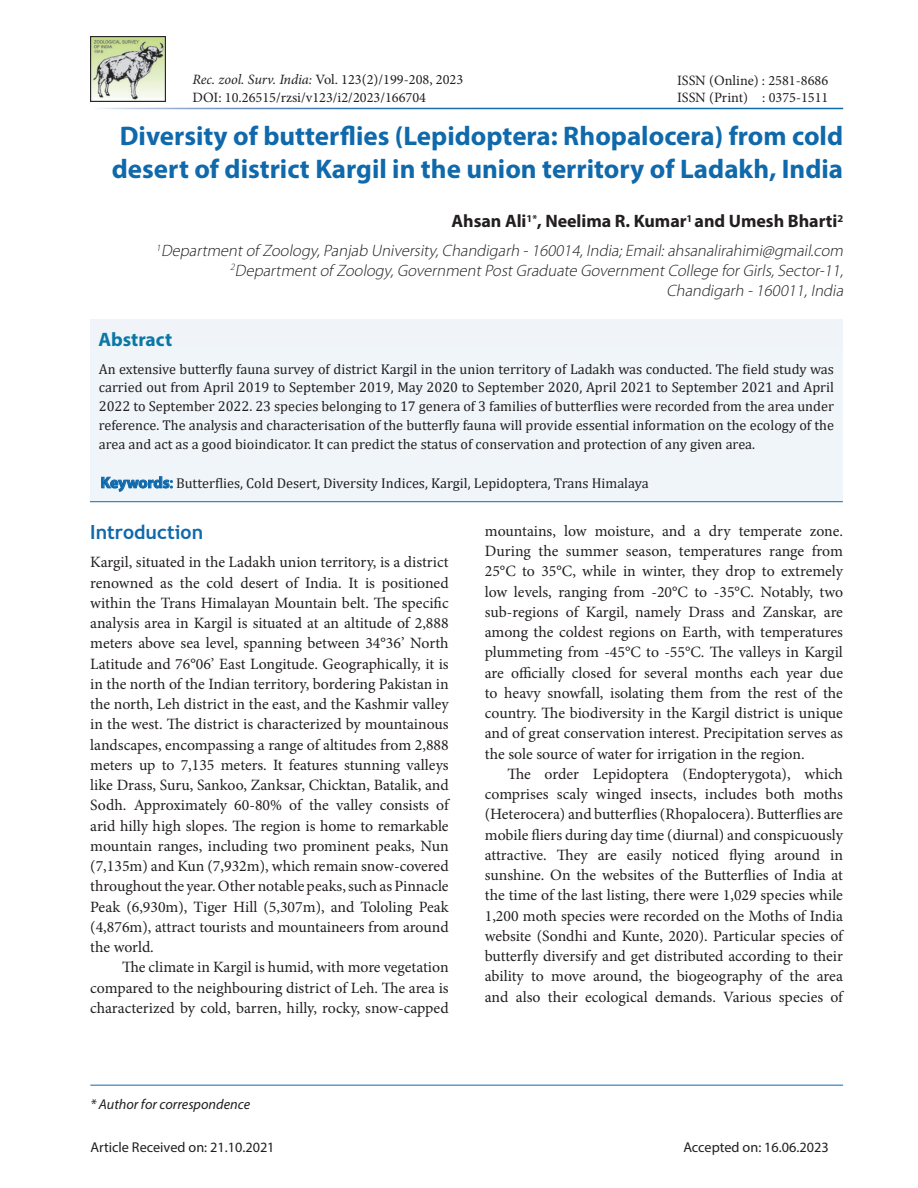
<style>
.page{position:relative;width:918px;height:1188px;background:#fff}
.page>*{position:absolute;margin:0;border:0;box-sizing:border-box;transform-origin:0 0}
.Heading{font:700 27px/33px "Myriad Pro";color:#0f69ab}
.Body_Head{font:700 19.5px "Trebuchet MS";color:#0f69ab}
.AbstractHead{font:700 19.5px "Myriad Pro";color:#0a77a5}
.Authors{font:700 18px "Myriad Pro";color:#231f20}
.Author_Affiliations{font:italic 300 16.5px/19.8px "Myriad Pro";color:#231f20;text-align:right}
.Body_Text{font:15.75px/20.2px "Minion Pro";letter-spacing:-.005em;color:#231f20;text-align:justify}
.Body_Text_Ind_F{font:15.75px/20.2px "Minion Pro";color:#231f20;text-align:justify}
.Body_Text_Ind_L{font:15.75px/20.2px "Minion Pro";color:#231f20;text-align:justify}
.Abstract_Body{font:14.25px/18.8px "Cambria";color:#231f20;text-align:justify}
.t1{font:14.25px/17.1px "Minion Pro";color:#231f20}
.KeywordText{font:14.25px "Cambria";color:#231f20}
.t2{font:14.25px "Myriad Pro";color:#231f20}
.t3{font:italic 14.25px "Myriad Pro";color:#231f20}
.s1{font-style:italic}
.s2{font-family:"Myriad Pro";font-weight:700;font-size:15.75px;color:#0f69ab}
.s3{font-family:"Myriad Pro";font-size:15.75px;color:#0f69ab}
</style>
<div class="page">
<hr style="left:90px;top:1085px;width:753px;height:1px;background:#0f69ab">
<img style="left:90px;top:36px;width:76px;height:65px">
<div style="left:90px;top:320px;width:753px;height:182px;background:#eff5f8"></div>
<div style="left:90px;top:319px;width:753px;height:27px;background:#f0f4f9"></div>
<hr style="left:90px;top:501px;width:753px;height:1px;background:#0f69ab">
<p class="t1" style="left:192px;top:71px;width:272px"><span class="s1">Rec. zool. Surv. India:</span> Vol. 123(2)/199-208, 2023<br>DOI: 10.26515/rzsi/v123/i2/2023/166704</p>
<p class="t1" style="left:677px;top:72px;width:153px">ISSN (Online) : 2581-8686<br>ISSN (Print) : 0375-1511</p>
<p class="Heading" style="left:112px;top:119px;width:733px">Diversity of butterflies (Lepidoptera: Rhopalocera) from cold desert of district Kargil in the union territory of Ladakh, India</p>
<p class="Authors" style="left:452px;top:210px;width:393px">Ahsan Ali<sup>1*</sup>, Neelima R. Kumar<sup>1</sup> and Umesh Bharti<sup>2</sup></p>
<p class="Author_Affiliations" style="left:156px;top:241px;width:692px"><sup>1</sup>Departmentof Zoology,Panjab University,Chandigarh -160014,India;Email:ahsanalirahimi@gmail.com<br><sup>2</sup>Departmentof Zoology,GovernmentPostGraduate GovernmentCollege forGirls,Sector-11,<br>Chandigarh -160011,India</p>
<p class="AbstractHead" style="left:99px;top:327px;width:75px">Abstract</p>
<p class="Abstract_Body" style="left:99px;top:359px;width:737px">An extensive butterfly fauna survey of district Kargil in the union territory of Ladakh was conducted. The field study was carried out from April 2019 to September 2019, May 2020 to September 2020, April 2021 to September 2021 and April 2022 to September 2022. 23 species belonging to 17 genera of 3 families of butterflies were recorded from the area under reference. The analysis and characterisation of the butterfly fauna will provide essential information on the ecology of the area and act as a good bioindicator. It can predict the status of conservation and protection of any given area.</p>
<p class="KeywordText" style="left:101px;top:475px;width:550px"><span class="s2">Keywords</span><span class="s3">:</span> Butterflies, Cold Desert, Diversity Indices, Kargil, Lepidoptera, Trans Himalaya</p>
<p class="Body_Head" style="left:90px;top:520px;width:114px">Introduction</p>
<p class="Body_Text" style="left:90px;top:552px;width:360px">Kargil, situated in the Ladakh union territory, is a district renowned as the cold desert of India. It is positioned within the Trans Himalayan Mountain belt. The specific analysis area in Kargil is situated at an altitude of 2,888 meters above sea level, spanning between 34°36’ North Latitude and 76°06’ East Longitude. Geographically, it is in the north of the Indian territory, bordering Pakistan in the north, Leh district in the east, and the Kashmir valley in the west. The district is characterized by mountainous landscapes, encompassing a range of altitudes from 2,888 meters up to 7,135 meters. It features stunning valleys like Drass, Suru, Sankoo, Zanksar, Chicktan, Batalik, and Sodh. Approximately 60-80% of the valley consists of arid hilly high slopes. The region is home to remarkable mountain ranges, including two prominent peaks, Nun (7,135m) and Kun (7,932m), which remain snow-covered throughout the year. Other notable peaks, such as Pinnacle Peak (6,930m), Tiger Hill (5,307m), and Tololing Peak (4,876m), attract tourists and mountaineers from around the world.</p>
<p class="Body_Text_Ind_F" style="left:90px;top:957px;width:360px;text-indent:32px">The climate in Kargil is humid, with more vegetation compared to the neighbouring district of Leh. The area is characterized by cold, barren, hilly, rocky, snow-capped</p>
<p class="Body_Text_Ind_F" style="left:485px;top:521px;width:360px">mountains, low moisture, and a dry temperate zone.<br>During the summer season, temperatures range from 25°C to 35°C, while in winter, they drop to extremely low levels, ranging from -20°C to -35°C. Notably, two sub-regions of Kargil, namely Drass and Zanskar, are among the coldest regions on Earth, with temperatures plummeting from -45°C to -55°C. The valleys in Kargil are officially closed for several months each year due to heavy snowfall, isolating them from the rest of the country. The biodiversity in the Kargil district is unique and of great conservation interest. Precipitation serves as the sole source of water for irrigation in the region.</p>
<p class="Body_Text_Ind_L" style="left:485px;top:764px;width:360px;text-indent:23px">The order Lepidoptera (Endopterygota), which comprises scaly winged insects, includes both moths (Heterocera) and butterflies (Rhopalocera). Butterflies are mobile fliers during day time (diurnal) and conspicuously attractive. They are easily noticed flying around in sunshine. On the websites of the Butterflies of India at the time of the last listing, there were 1,029 species while 1,200 moth species were recorded on the Moths of India website (Sondhi and Kunte, 2020). Particular species of butterfly diversify and get distributed according to their ability to move around, the biogeography of the area and also their ecological demands. Various species of</p>
<p class="t3" style="left:90px;top:1095px;width:161px">* Author for correspondence</p>
<p class="t2" style="left:90px;top:1139px;width:186px">Article Received on: 21.10.2021</p>
<p class="t2" style="left:683px;top:1139px;width:147px">Accepted on: 16.06.2023</p>
</div>
